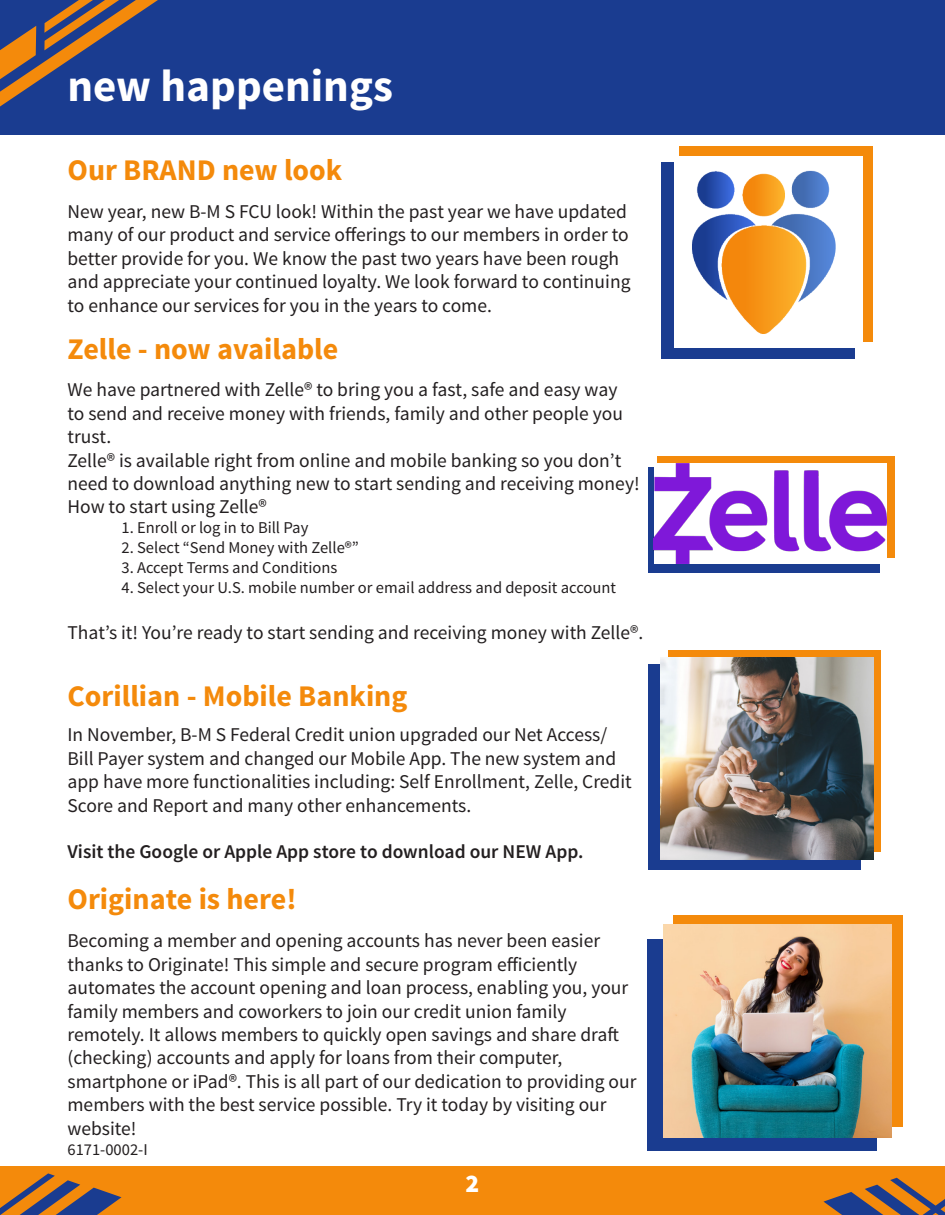
<style>
.page{position:relative;width:945px;height:1215px;background:#fff}
.page>*{position:absolute;margin:0;border:0;box-sizing:border-box;transform-origin:0 0}
.t1{font:700 45px "Source Sans Pro";color:#fff}
.t2{font:700 30px "Source Sans Pro";color:#f48a0b}
.t3{font:900 25.5px "Source Sans Pro";color:#fff}
.t4{font:19.5px/23.4px "Source Sans Pro";color:#231f20}
.t5{font:600 19.5px "Source Sans Pro";color:#231f20}
.t6{font:16.5px "Source Sans Pro";color:#231f20}
</style>
<div class="page">
<div style="left:0;top:0;width:935px;height:135px;background:#1a3c90"></div>
<div style="left:935px;top:0;width:10px;height:135px;background:#1a3c90"></div>
<div style="left:0;top:1167px;width:945px;height:48px;background:#f48a0b"></div>
<div style="left:679px;top:146px;width:194px;height:196px;background:#f48a0b"></div>
<div style="left:662px;top:162px;width:193px;height:197px;background:#1a3c90"></div>
<svg style="left:0;top:0;width:158px;height:107px"></svg>
<svg style="left:0;top:1173px;width:121px;height:42px"></svg>
<svg style="left:823px;top:1178px;width:122px;height:37px"></svg>
<img style="left:674px;top:156px;width:189px;height:192px">
<div style="left:657px;top:456px;width:237px;height:102px;background:#f48a0b"></div>
<div style="left:648px;top:467px;width:232px;height:106px;background:#1a3c90"></div>
<img style="left:654px;top:463px;width:233px;height:101px">
<div style="left:668px;top:650px;width:213px;height:201px;background:#f48a0b"></div>
<div style="left:648px;top:665px;width:213px;height:205px;background:#1a3c90"></div>
<div style="left:674px;top:915px;width:229px;height:212px;background:#f48a0b"></div>
<div style="left:648px;top:939px;width:229px;height:212px;background:#1a3c90"></div>
<img style="left:660px;top:658px;width:213px;height:201px">
<img style="left:663px;top:924px;width:228px;height:213px">
<p class="t1" style="left:68px;top:57px;width:327px">new happenings</p>
<p class="t2" style="left:68px;top:151px;width:276px">Our BRAND new look</p>
<p class="t4" style="left:68px;top:200px;width:565px">New year, new B-M S FCU look! Within the past year we have updated many of our product and service offerings to our members in order to better provide for you. We know the past two years have been rough and appreciate your continued loyalty. We look forward to continuing to enhance our services for you in the years to come.</p>
<p class="t2" style="left:68px;top:329px;width:272px">Zelle - now available</p>
<p class="t4" style="left:68px;top:379px;width:574px">We have partnered with Zelle® to bring you a fast, safe and easy way<br>to send and receive money with friends, family and other people you trust.<br>Zelle® is available right from online and mobile banking so you don’t need to download anything new to start sending and receiving money!<br>How to start using Zelle®</p>
<p class="t6" style="left:122px;top:518px;width:188px">1. Enroll or log in to Bill Pay</p>
<p class="t6" style="left:122px;top:537px;width:239px">2. Select “Send Money with Zelle®”</p>
<p class="t6" style="left:122px;top:557px;width:217px">3. Accept Terms and Conditions</p>
<p class="t6" style="left:122px;top:577px;width:496px">4. Select your U.S. mobile number or email address and deposit account</p>
<p class="t4" style="left:68px;top:622px;width:577px">That’s it! You’re ready to start sending and receiving money with Zelle®.</p>
<p class="t2" style="left:68px;top:677px;width:341px">Corillian - Mobile Banking</p>
<p class="t4" style="left:68px;top:724px;width:566px">In November, B-M S Federal Credit union upgraded our Net Access/ Bill Payer system and changed our Mobile App. The new system and app have more functionalities including: Self Enrollment, Zelle, Credit Score and Report and many other enhancements.</p>
<p class="t5" style="left:68px;top:840px;width:518px">Visit the Google or Apple App store to download our NEW App.</p>
<p class="t2" style="left:68px;top:879px;width:231px">Originate is here!</p>
<p class="t4" style="left:68px;top:930px;width:534px">Becoming a member and opening accounts has never been easier thanks to Originate! This simple and secure program efficiently</p>
<p class="t4" style="left:68px;top:976px;width:562px">automates the account opening and loan process, enabling you, your family members and coworkers to join our credit union family</p>
<p class="t4" style="left:68px;top:1023px;width:553px">remotely. It allows members to quickly open savings and share draft (checking) accounts and apply for loans from their computer,</p>
<p class="t4" style="left:68px;top:1070px;width:570px">smartphone or iPad®. This is all part of our dedication to providing our members with the best service possible. Try it today by visiting our website!</p>
<p class="t6" style="left:68px;top:1140px;width:82px">6171-0002-I</p>
<p class="t3" style="left:466px;top:1167px;width:15px">2</p>
</div>
